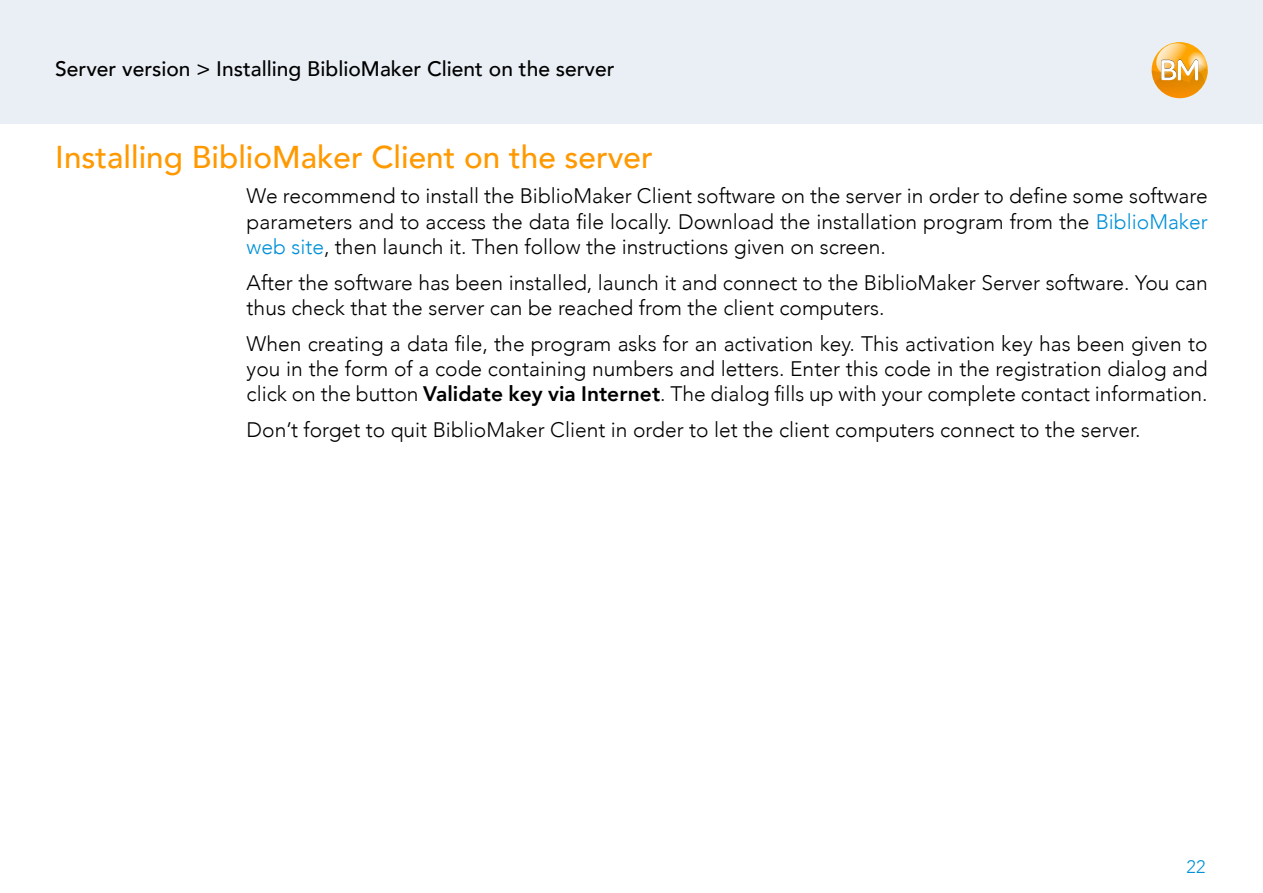
<style>
.page{position:relative;width:1263px;height:893px;background:#fff}
.page>*{position:absolute;margin:0;border:0;box-sizing:border-box;transform-origin:0 0}
.t1{font:500 31.5px "Avenir";color:#f90}
.t2{font:300 21px/25.2px "Avenir";color:#000;text-align:justify}
.t3{font:500 21px "Avenir";color:#000}
.t4{font:300 18px "Avenir";color:#0091d8}
.s1{color:#0091d8}
.s2{font-weight:800}
</style>
<div class="page">
<div style="left:0;top:0;width:1263px;height:123px;background:#e9eff5"></div>
<svg style="left:1152px;top:43px;width:56px;height:55px"></svg>
<p class="t3" style="left:55px;top:51px;width:561px">Server version &gt; Installing BiblioMaker Client on the server</p>
<h1 class="t1" style="left:55px;top:129px;width:599px">Installing BiblioMaker Client on the server</h1>
<p class="t2" style="left:247px;top:184px;width:962px">We recommend to install the BiblioMaker Client software on the server in order to define some software parameters and to access the data file locally. Download the installation program from the <span class="s1">BiblioMaker web site</span>, then launch it. Then follow the instructions given on screen.</p>
<p class="t2" style="left:247px;top:270px;width:962px">After the software has been installed, launch it and connect to the BiblioMaker Server software. You can thus check that the server can be reached from the client computers.</p>
<p class="t2" style="left:247px;top:331px;width:962px">When creating a data file, the program asks for an activation key. This activation key has been given to you in the form of a code containing numbers and letters. Enter this code in the registration dialog and click on the button <span class="s2">Validate key via Internet</span>. The dialog fills up with your complete contact information.</p>
<p class="t2" style="left:247px;top:417px;width:895px">Don’t forget to quit BiblioMaker Client in order to let the client computers connect to the server.</p>
<p class="t4" style="left:1186px;top:856px;width:21px">22</p>
</div>
